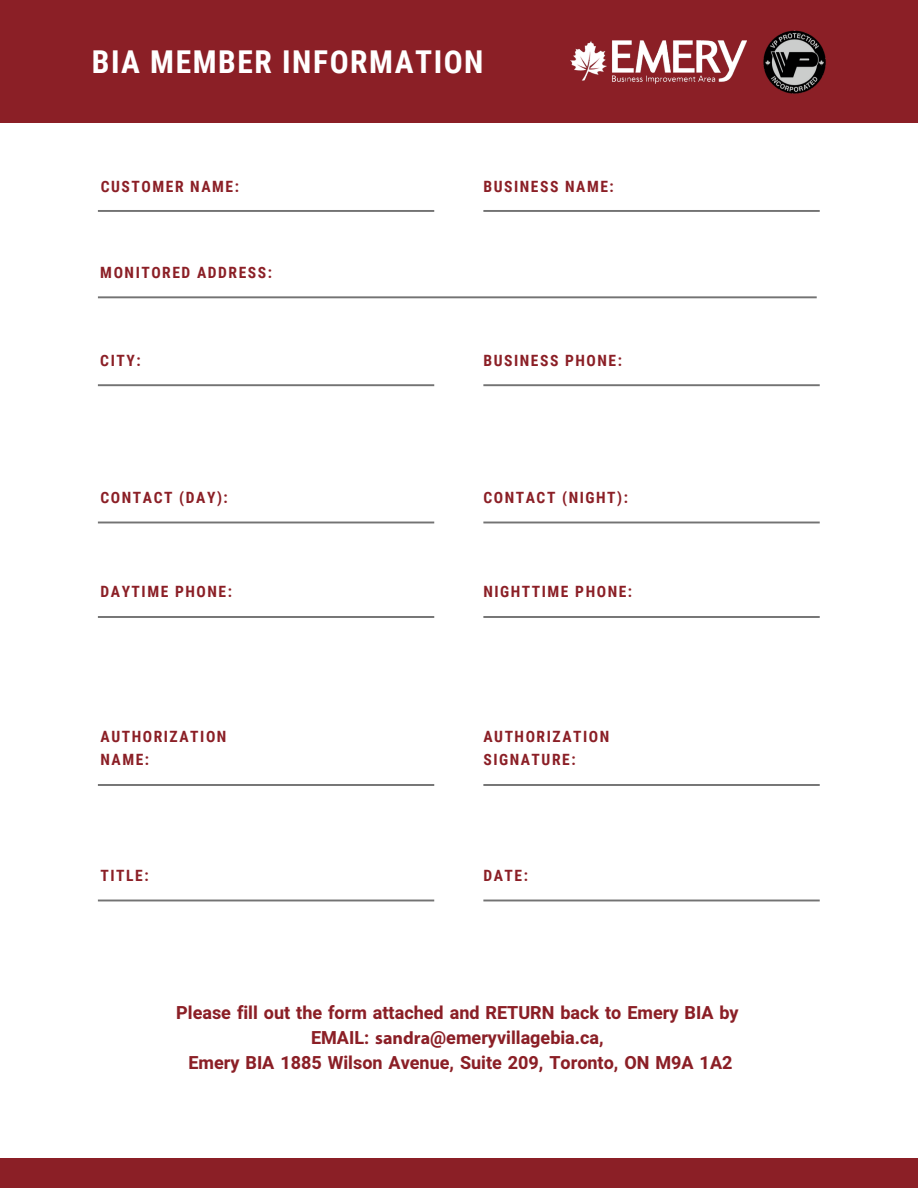
<style>
.page{position:relative;width:918px;height:1188px;background:#8b1f26}
.page>*{position:absolute;margin:0;border:0;box-sizing:border-box;transform-origin:0 0}
.t1{font:700 31.5px "Roboto Condensed";letter-spacing:.05em;color:#fff}
.t2{font:700 18px/24.8px "Heebo";color:#8b1f26;text-align:center}
.t3{font:700 15.6px/23.2px "Roboto Condensed";letter-spacing:.1em;color:#8b1f26}
.s1{font-family:"Myriad Hebrew"}
</style>
<div class="page">
<div style="left:0;top:123px;width:918px;height:1035px;background:#fff"></div>
<svg style="left:98px;top:296px;width:719px;height:2px"></svg>
<svg style="left:98px;top:384px;width:336px;height:2px"></svg>
<svg style="left:98px;top:210px;width:336px;height:2px"></svg>
<svg style="left:98px;top:522px;width:336px;height:1px"></svg>
<svg style="left:98px;top:616px;width:336px;height:2px"></svg>
<svg style="left:98px;top:900px;width:336px;height:1px"></svg>
<svg style="left:98px;top:784px;width:336px;height:2px"></svg>
<svg style="left:483px;top:384px;width:337px;height:2px"></svg>
<svg style="left:483px;top:210px;width:337px;height:2px"></svg>
<svg style="left:483px;top:522px;width:337px;height:1px"></svg>
<svg style="left:483px;top:616px;width:337px;height:2px"></svg>
<svg style="left:483px;top:900px;width:337px;height:1px"></svg>
<svg style="left:483px;top:784px;width:337px;height:2px"></svg>
<img style="left:570px;top:41px;width:177px;height:42px">
<img style="left:763px;top:30px;width:63px;height:64px">
<h1 class="t1" style="left:92px;top:44px;width:393px">BIA MEMBER INFORMATION</h1>
<p class="t3" style="left:101px;top:175px;width:140px">CUSTOMER NAME:</p>
<p class="t3" style="left:100px;top:261px;width:173px">MONITORED ADDRESS:</p>
<p class="t3" style="left:483px;top:175px;width:132px">BUSINESS NAME:</p>
<p class="t3" style="left:100px;top:349px;width:42px">CITY:</p>
<p class="t3" style="left:483px;top:349px;width:140px">BUSINESS PHONE:</p>
<p class="t3" style="left:101px;top:486px;width:129px">CONTACT (DAY):</p>
<p class="t3" style="left:483px;top:486px;width:146px">CONTACT (NIGHT):</p>
<p class="t3" style="left:101px;top:581px;width:133px">DAYTIME PHONE:</p>
<p class="t3" style="left:483px;top:581px;width:150px">NIGHTTIME PHONE:</p>
<p class="t3" style="left:101px;top:725px;width:127px">AUTHORIZATION<br>NAME:</p>
<p class="t3" style="left:483px;top:725px;width:127px">AUTHORIZATION<br>SIGNATURE:</p>
<p class="t3" style="left:101px;top:864px;width:50px">TITLE:</p>
<p class="t3" style="left:483px;top:864px;width:46px">DATE:</p>
<p class="t2" style="left:176px;top:1001px;width:564px">Please fill out the form attached and RETURN back to Emery BIA by<br>EMAIL: <span class="s1">sandra</span>@emeryvillagebia.ca,<br>Emery BIA 1885 Wilson Avenue, Suite 209, Toronto, ON M9A 1A2</p>
</div>
